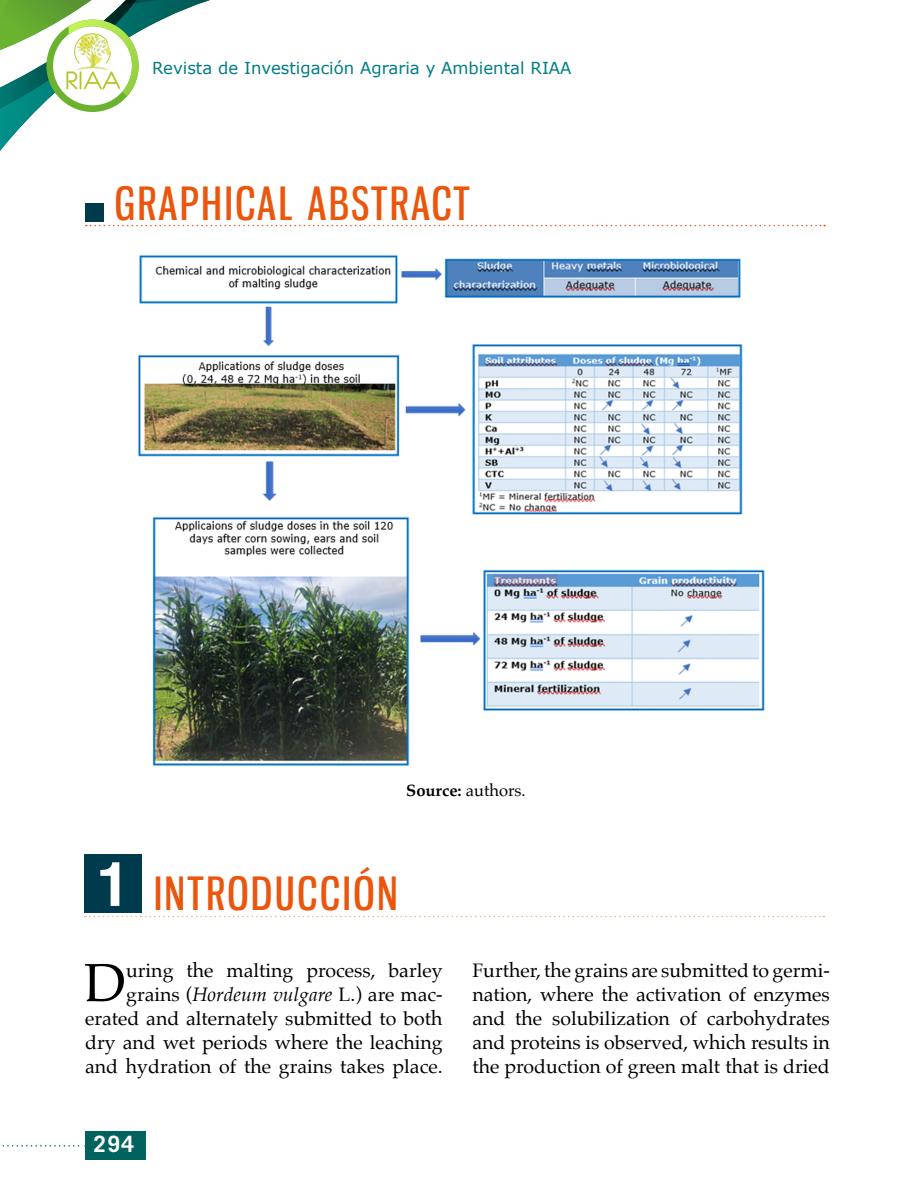
<style>
.page{position:relative;width:915px;height:1191px;background:#fff}
.page>*{position:absolute;margin:0;border:0;box-sizing:border-box;transform-origin:0 0}
.t1{font:53.85px "Palatino";color:#000}
.t2{font:45px "Gnuolane Rg";letter-spacing:.06em;color:#ea560d}
.t3{font:700 22.5px "Trade Gothic LT Std";color:#fff}
.t4{font:19.5px/24px "Palatino";color:#000;text-align:right}
.t5{font:16.5px "Verdana";color:#027d85}
.t6{font:16.5px "Palatino";color:#000}
.s1{font-weight:700}
.s2{font-style:italic}
</style>
<div class="page">
<div style="left:86px;top:1131px;width:60px;height:28px;background:#00635e"></div>
<img style="left:0;top:0;width:210px;height:151px">
<img style="left:0;top:104px;width:134px;height:21px">
<svg style="left:0;top:0;width:183px;height:104px"></svg>
<img style="left:0;top:0;width:47px;height:63px">
<div style="left:46px;top:20px;width:93px;height:92px;background:#6bb32e;border-radius:50%"></div>
<div style="left:53px;top:26px;width:79px;height:79px;background:#fff;border-radius:50%"></div>
<img style="left:69px;top:20px;width:70px;height:76px">
<img style="left:76px;top:26px;width:56px;height:66px">
<img style="left:64px;top:33px;width:56px;height:57px">
<svg style="left:2px;top:1145px;width:84px;height:1px"></svg>
<svg style="left:86px;top:225px;width:738px;height:1px"></svg>
<div style="left:85px;top:203px;width:18px;height:19px;background:#003b4d"></div>
<img style="left:138px;top:255px;width:627px;height:511px">
<svg style="left:85px;top:915px;width:739px;height:2px"></svg>
<div style="left:84px;top:854px;width:58px;height:58px;background:#003b4d"></div>
<svg style="left:100px;top:862px;width:19px;height:44px"></svg>
<p class="t5" style="left:152px;top:58px;width:421px">Revista de Investigación Agraria y Ambiental RIAA</p>
<h2 class="t2" style="left:115px;top:176px;width:356px">GRAPHICAL ABSTRACT</h2>
<p class="t6" style="left:406px;top:777px;width:121px"><span class="s1">Source:</span> authors.</p>
<h2 class="t2" style="left:154px;top:866px;width:245px">INTRODUCCIÓN</h2>
<p class="t4" style="left:85px;top:958px;width:359px">uring the malting process, barley grains (<span class="s2">Hordeum vulgare</span> L.) are mac&shy;erated and alternately submitted to both dry and wet periods where the leaching and hydration of the grains takes place.</p>
<h1 class="t1" style="left:84px;top:938px;width:43px">D</h1>
<p class="t3" style="left:94px;top:1130px;width:42px">294</p>
<p class="t4" style="left:472px;top:958px;width:359px;text-align:justify">Further, the grains are submitted to germi&shy;nation, where the activation of enzymes and the solubilization of carbohydrates and proteins is observed, which results in the production of green malt that is dried</p>
</div>
